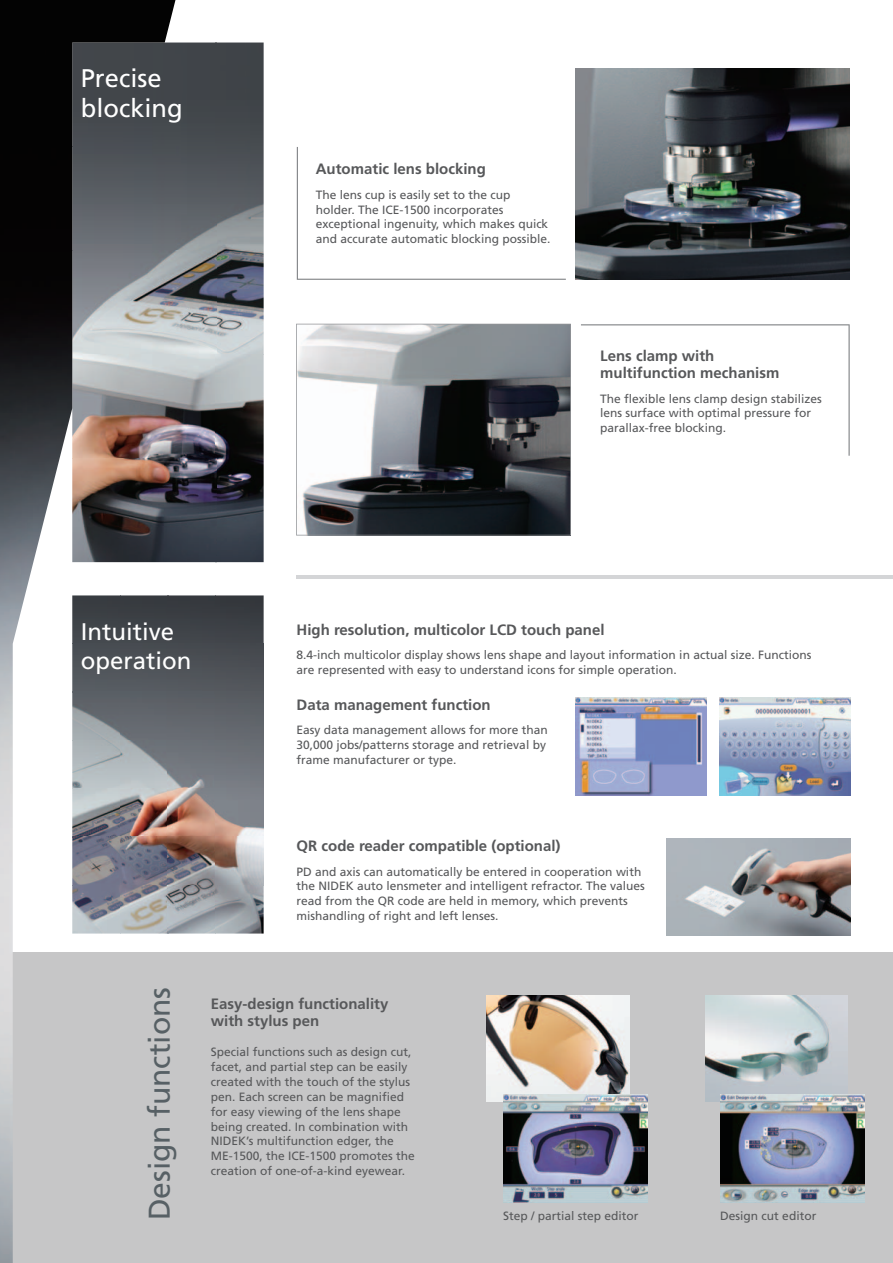
<style>
.page{position:relative;width:893px;height:1263px;background:#fff}
.page>*{position:absolute;margin:0;border:0;box-sizing:border-box;transform-origin:0 0}
.t1{font:30px "Frutiger";color:#576065}
.t2{font:25.5px/29.7px "Frutiger";color:#fff}
.t3{font:24px/29.7px "Frutiger";color:#fff}
.t4{font:700 15px/17px "Frutiger";color:#57585a}
.t5{font:12px/14.9px "Frutiger";color:#57585a}
</style>
<div class="page">
<div style="left:0;top:953px;width:893px;height:310px;background:#c6c6c7"></div>
<hr style="left:297px;top:575px;width:596px;height:3px;background:#d4d5d7">
<img style="left:575px;top:697px;width:131px;height:99px">
<img style="left:666px;top:839px;width:184px;height:96px">
<img style="left:719px;top:697px;width:132px;height:99px">
<svg style="left:296px;top:324px;width:275px;height:211px"></svg>
<img style="left:576px;top:68px;width:274px;height:211px">
<img style="left:177px;top:43px;width:87px;height:519px">
<img style="left:0;top:0;width:177px;height:1263px">
<img style="left:72px;top:595px;width:192px;height:338px">
<img style="left:487px;top:995px;width:142px;height:106px">
<img style="left:503px;top:1094px;width:144px;height:108px">
<img style="left:705px;top:995px;width:143px;height:106px">
<img style="left:720px;top:1094px;width:144px;height:108px">
<svg style="left:581px;top:324px;width:269px;height:132px"></svg>
<svg style="left:297px;top:147px;width:269px;height:133px"></svg>
<h2 class="t2" style="left:81px;top:64px;width:103px">Precise blocking</h2>
<p class="t4" style="left:316px;top:161px;width:172px">Automatic lens blocking</p>
<p class="t5" style="left:316px;top:187px;width:236px">The lens cup is easily set to the cup holder. The ICE-1500 incorporates exceptional ingenuity, which makes quick and accurate automatic blocking possible.</p>
<p class="t4" style="left:600px;top:348px;width:181px">Lens clamp with multifunction mechanism</p>
<p class="t5" style="left:600px;top:391px;width:223px">The flexible lens clamp design stabilizes lens surface with optimal pressure for parallax-free blocking.</p>
<h3 class="t3" style="left:81px;top:616px;width:112px">Intuitive operation</h3>
<p class="t4" style="left:297px;top:622px;width:310px">High resolution, multicolor LCD touch panel</p>
<p class="t5" style="left:297px;top:648px;width:516px">8.4-inch multicolor display shows lens shape and layout information in actual size. Functions are represented with easy to understand icons for simple operation.</p>
<p class="t4" style="left:297px;top:697px;width:196px">Data management function</p>
<p class="t5" style="left:297px;top:723px;width:253px">Easy data management allows for more than<br>30,000 jobs/patterns storage and retrieval by frame manufacturer or type.</p>
<h1 class="t1" style="left:142px;top:1220px;width:235px;rotate:-90deg">Design functions</h1>
<p class="t4" style="left:297px;top:838px;width:265px">QR code reader compatible (optional)</p>
<p class="t5" style="left:297px;top:864px;width:350px">PD and axis can automatically be entered in cooperation with the NIDEK auto lensmeter and intelligent refractor. The values read from the QR code are held in memory, which prevents mishandling of right and left lenses.</p>
<p class="t4" style="left:211px;top:996px;width:179px">Easy-design functionality with stylus pen</p>
<p class="t5" style="left:211px;top:1044px;width:206px">Special functions such as design cut, facet, and partial step can be easily created with the touch of the stylus pen. Each screen can be magnified for easy viewing of the lens shape being created. In combination with NIDEK’s multifunction edger, the ME-1500, the ICE-1500 promotes the creation of one-of-a-kind eyewear.</p>
<p class="t5" style="left:503px;top:1209px;width:137px">Step / partial step editor</p>
<p class="t5" style="left:720px;top:1209px;width:98px">Design cut editor</p>
</div>
